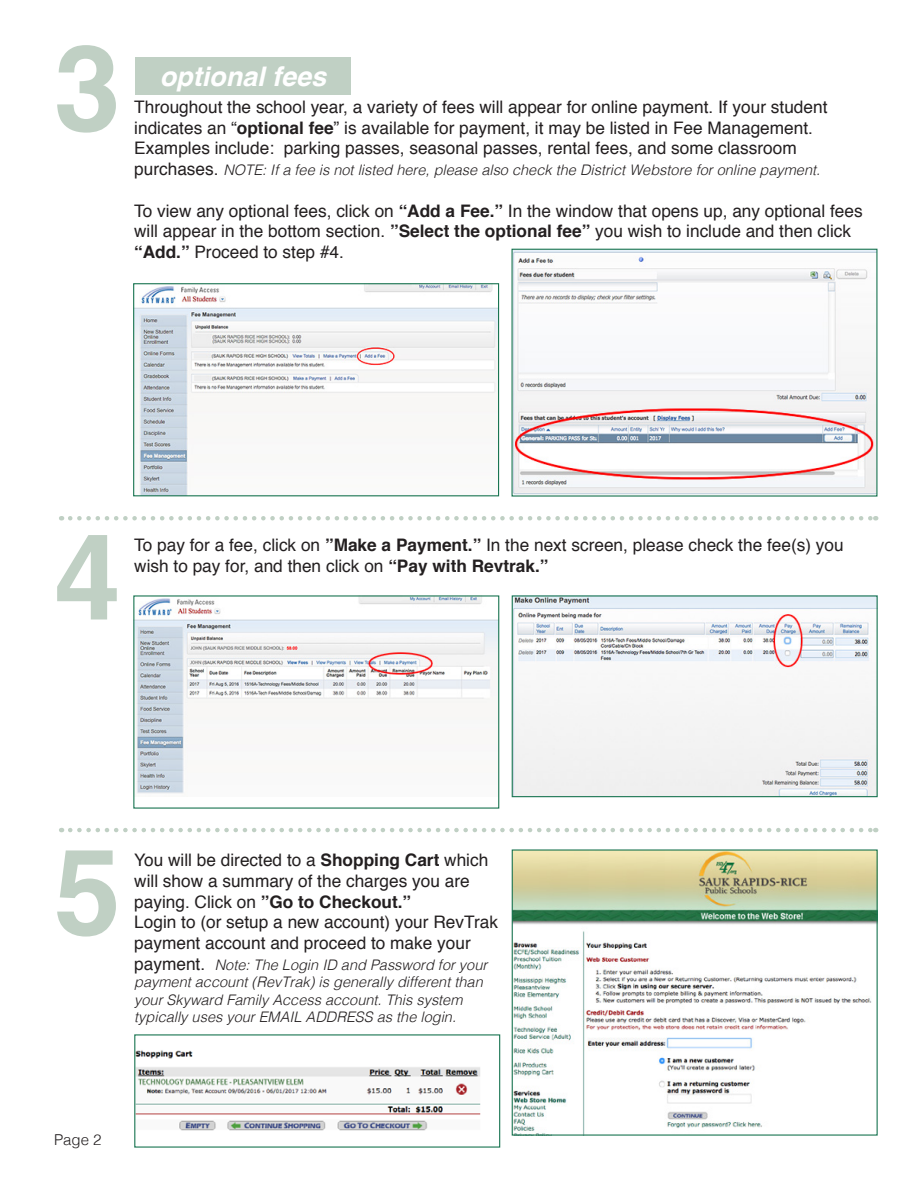
<style>
.page{position:relative;width:918px;height:1188px;background:#fff}
.page>*{position:absolute;margin:0;border:0;box-sizing:border-box;transform-origin:0 0}
.Numbers_for_STEPS{font:700 120px "Helvetica";color:#c0d0c4}
.Numbers_for_STEPS-2{font:italic 700 27px "Helvetica";color:#fff}
.PARAGRAPH_TEXT{font:17.25px/20.7px "Helvetica";color:#231f20}
.t1{font:300 15px "Helvetica";color:#231f20}
.PARAGRAPH_TEXT-2{font:italic 300 14.55px/17.4px "Helvetica";color:#231f20}
.s1{font-weight:700}
.s2{font-weight:400;font-style:normal;font-size:17.25px}
</style>
<div class="page">
<svg style="left:70px;top:516px;width:806px;height:4px"></svg>
<img style="left:135px;top:597px;width:362px;height:197px">
<img style="left:514px;top:597px;width:362px;height:198px">
<div style="left:512px;top:595px;width:366px;height:202px;border:1px solid #1a7552"></div>
<svg style="left:70px;top:828px;width:806px;height:4px"></svg>
<img style="left:136px;top:1050px;width:345px;height:81px">
<img style="left:514px;top:851px;width:362px;height:283px">
<div style="left:512px;top:849px;width:366px;height:287px;border:1px solid #1a7552"></div>
<div style="left:135px;top:57px;width:216px;height:37px;background:#c0d0c4"></div>
<img style="left:135px;top:285px;width:362px;height:209px">
<div style="left:133px;top:283px;width:366px;height:213px;border:1px solid #1a7552"></div>
<img style="left:514px;top:251px;width:362px;height:244px">
<div style="left:512px;top:249px;width:366px;height:248px;border:1px solid #1a7552"></div>
<p class="Numbers_for_STEPS" style="left:54px;top:-9px;width:68px">3</p>
<p class="Numbers_for_STEPS-2" style="left:160px;top:54px;width:168px">optional fees</p>
<p class="PARAGRAPH_TEXT" style="left:134px;top:97px;width:695px">Throughout the school year, a variety of fees will appear for online payment. If your student indicates an “<span class="s1">optional fee</span>” is available for payment, it may be listed in Fee Management.<br>Examples include: parking passes, seasonal passes, rental fees, and some classroom</p>
<p class="PARAGRAPH_TEXT-2" style="left:134px;top:160px;width:687px"><span class="s2">purchases.</span> NOTE: If a fee is not listed here, please also check the District Webstore for online payment.</p>
<p class="PARAGRAPH_TEXT" style="left:134px;top:201px;width:730px">To view any optional fees, click on <span class="s1">“Add a Fee.”</span> In the window that opens up, any optional fees will appear in the bottom section. <span class="s1">”Select the optional fee”</span> you wish to include and then click <span class="s1">“Add.”</span> Proceed to step #4.</p>
<p class="Numbers_for_STEPS" style="left:54px;top:480px;width:68px">4</p>
<p class="PARAGRAPH_TEXT" style="left:134px;top:535px;width:711px">To pay for a fee, click on <span class="s1">”Make a Payment.”</span> In the next screen, please check the fee(s) you wish to pay for, and then click on <span class="s1">“Pay with Revtrak.”</span></p>
<p class="Numbers_for_STEPS" style="left:54px;top:795px;width:68px">5</p>
<p class="PARAGRAPH_TEXT" style="left:134px;top:850px;width:356px">You will be directed to a <span class="s1">Shopping Cart</span> which will show a summary of the charges you are paying. Click on <span class="s1">”Go to Checkout.”</span></p>
<p class="PARAGRAPH_TEXT" style="left:134px;top:912px;width:365px">Login to (or setup a new account) your RevTrak payment account and proceed to make your</p>
<p class="PARAGRAPH_TEXT-2" style="left:134px;top:955px;width:355px"><span class="s2">payment.</span> Note: The Login ID and Password for your payment account (RevTrak) is generally different than your Skyward Family Access account. This system typically uses your EMAIL ADDRESS as the login.</p>
<p class="t1" style="left:54px;top:1127px;width:49px">Page 2</p>
</div>
